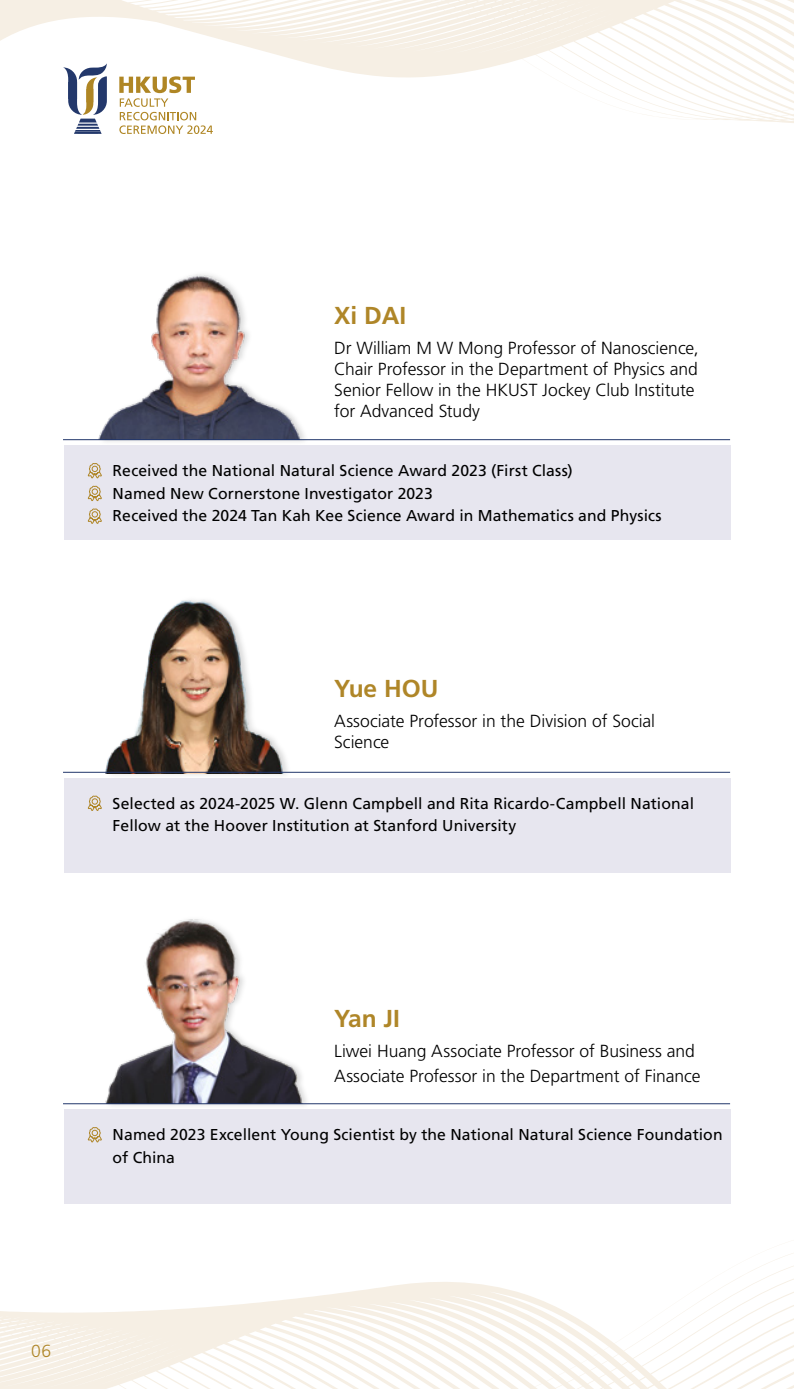
<style>
.page{position:relative;width:794px;height:1389px;background:#fff}
.page>*{position:absolute;margin:0;border:0;box-sizing:border-box;transform-origin:0 0}
.t1{font:700 24.5px "Frutiger LT Std";color:#af8628}
.t2{font:300 17.5px/21px "Frutiger LT Std";color:#000}
.t3{font:300 17.5px "Frutiger LT Std";color:#af8628}
.t4{font:15.75px/22.8px "Frutiger LT Std";letter-spacing:.005em;color:#000}
</style>
<div class="page">
<svg style="left:0;top:1103px;width:794px;height:286px"></svg>
<svg style="left:0;top:0;width:794px;height:123px"></svg>
<svg style="left:119px;top:76px;width:94px;height:58px"></svg>
<svg style="left:63px;top:63px;width:44px;height:71px"></svg>
<div style="left:64px;top:446px;width:666px;height:94px;background:#e7e6ef"></div>
<div style="left:64px;top:778px;width:666px;height:94px;background:#e7e6ef"></div>
<div style="left:64px;top:1110px;width:666px;height:94px;background:#e7e6ef"></div>
<div style="left:98px;top:269px;width:211px;height:176px;background:#878787;opacity:.3"></div>
<img style="left:98px;top:269px;width:211px;height:170px">
<div style="left:106px;top:596px;width:186px;height:182px;background:#878787;opacity:.3"></div>
<img style="left:96px;top:596px;width:198px;height:176px">
<div style="left:105px;top:915px;width:206px;height:194px;background:#878787;opacity:.3"></div>
<img style="left:105px;top:915px;width:206px;height:188px">
<svg style="left:87px;top:463px;width:15px;height:16px"></svg>
<svg style="left:87px;top:485px;width:15px;height:17px"></svg>
<svg style="left:87px;top:508px;width:15px;height:16px"></svg>
<svg style="left:87px;top:795px;width:15px;height:16px"></svg>
<svg style="left:87px;top:1127px;width:15px;height:16px"></svg>
<hr style="left:63px;top:439px;width:667px;height:1px;background:#21366b">
<hr style="left:63px;top:772px;width:667px;height:1px;background:#21366b">
<hr style="left:63px;top:1103px;width:667px;height:1px;background:#21366b">
<h1 class="t1" style="left:334px;top:301px;width:74px">Xi DAI</h1>
<p class="t2" style="left:334px;top:337px;width:366px">Dr William M W Mong Professor of Nanoscience, Chair Professor in the Department of Physics and Senior Fellow in the HKUST Jockey Club Institute for Advanced Study</p>
<p class="t4" style="left:113px;top:459px;width:550px">Received the National Natural Science Award 2023 (First Class)<br>Named New Cornerstone Investigator 2023<br>Received the 2024 Tan Kah Kee Science Award in Mathematics and Physics</p>
<h1 class="t1" style="left:334px;top:674px;width:106px">Yue HOU</h1>
<p class="t2" style="left:334px;top:711px;width:322px">Associate Professor in the Division of Social<br>Science</p>
<p class="t4" style="left:113px;top:792px;width:583px">Selected as 2024-2025 W. Glenn Campbell and Rita Ricardo-Campbell National<br>Fellow at the Hoover Institution at Stanford University</p>
<h1 class="t1" style="left:334px;top:1005px;width:67px">Yan JI</h1>
<p class="t2" style="left:334px;top:1039px;width:368px;line-height:24.5px">Liwei Huang Associate Professor of Business and<br>Associate Professor in the Department of Finance</p>
<p class="t4" style="left:113px;top:1123px;width:611px">Named 2023 Excellent Young Scientist by the National Natural Science Foundation of China</p>
<p class="t3" style="left:31px;top:1342px;width:21px">06</p>
</div>
